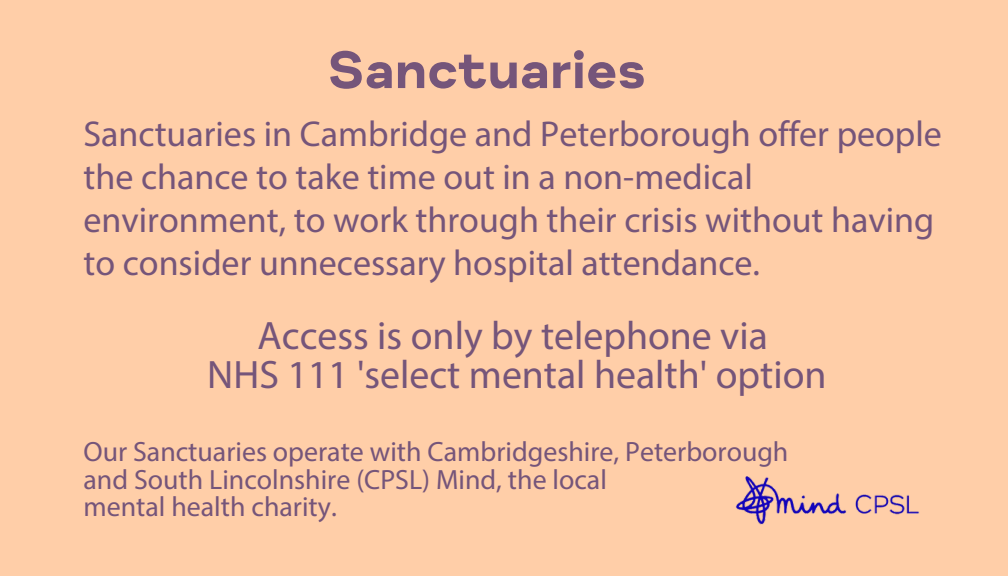
<style>
.page{position:relative;width:1008px;height:576px;background:#ffcea8}
.page>*{position:absolute;margin:0;border:0;box-sizing:border-box;transform-origin:0 0}
.t1{font:54px "Mind Meridian Display";color:#75557a}
.t2{font:39.6px "Myriad Pro";color:#75557a}
.t3{font:36px/43.2px "Myriad Pro";color:#75557a}
.t4{font:28px "Myriad Pro";color:#75557a}
</style>
<div class="page">
<img style="left:736px;top:476px;width:184px;height:49px">
<p class="t1" style="left:327px;top:38px;width:320px">Sanctuaries</p>
<p class="t3" style="left:83px;top:115px;width:860px">Sanctuaries in Cambridge and Peterborough offer people the chance to take time out in a non-medical environment, to work through their crisis without having to consider unnecessary hospital attendance.</p>
<p class="t2" style="left:258px;top:319px;width:512px">Access is only by telephone via</p>
<p class="t2" style="left:207px;top:358px;width:621px">NHS 111 'select mental health' option</p>
<p class="t4" style="left:83px;top:440px;width:706px">Our Sanctuaries operate with Cambridgeshire, Peterborough</p>
<p class="t4" style="left:83px;top:468px;width:525px">and South Lincolnshire (CPSL) Mind, the local</p>
<p class="t4" style="left:83px;top:495px;width:255px">mental health charity.</p>
</div>
